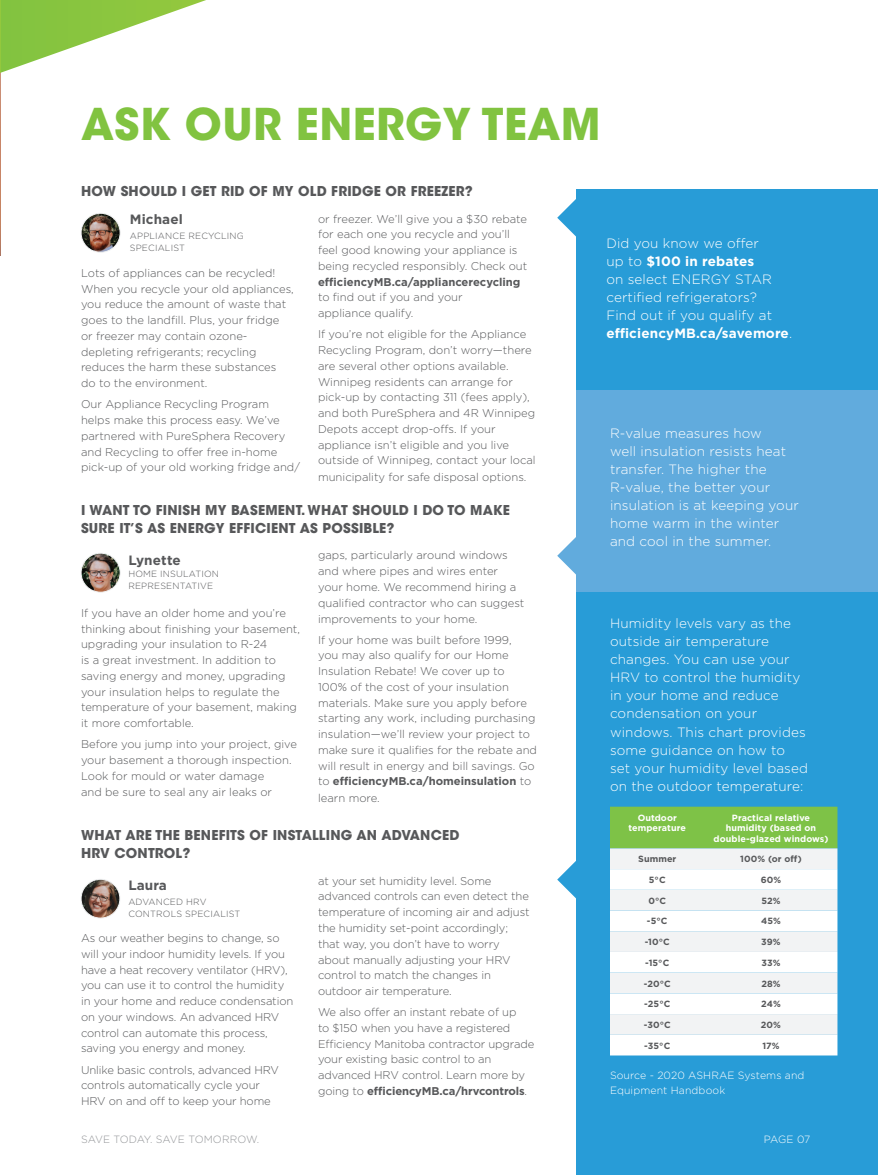
<style>
.page{position:relative;width:878px;height:1175px;background:#fff}
.page>*{position:absolute;margin:0;border:0;box-sizing:border-box;transform-origin:0 0}
.t1{font:700 43.5px "ITC Avant Garde Std";letter-spacing:.01em;color:#81c340}
.body{font:300 13.5px/18px "Gotham";letter-spacing:.01em;color:#fff}
.t2{font:700 13.5px/18px "ITC Avant Garde Std";letter-spacing:.015em;color:#57585a}
.body-2{font:700 13.5px "Gotham";letter-spacing:.01em;color:#57585a}
.body_smaller{font:300 11.25px/15.8px "Gotham";color:#57585a}
.body_smaller-2{font:300 10.5px/15px "Gotham";letter-spacing:.01em;color:#fff}
.t3{font:300 10.5px "Gotham";letter-spacing:-.005em;color:#939598}
.person_s_title{font:300 9px/12px "Gotham";letter-spacing:.02em;color:#57585a}
.body-3{font:700 9px "Gotham";letter-spacing:.01em;color:#57585a}
.body-4{font:700 9px/10.5px "Gotham";letter-spacing:.01em;color:#fff;text-align:center}
.s1{font-weight:700}
</style>
<div class="page">
<img style="left:0;top:73px;width:1px;height:183px">
<svg style="left:1px;top:0;width:205px;height:73px"></svg>
<hr style="left:0;top:0;width:1px;height:73px;background:#abcf3a">
<img style="left:81px;top:213px;width:39px;height:39px;border-radius:19px">
<div style="left:81px;top:213px;width:39px;height:39px;border:1px solid #f2f3f4;border-radius:50%"></div>
<img style="left:81px;top:553px;width:39px;height:39px;border-radius:19px">
<div style="left:81px;top:553px;width:39px;height:39px;border:1px solid #f2f3f4;border-radius:50%"></div>
<img style="left:81px;top:879px;width:39px;height:39px;border-radius:19px">
<div style="left:81px;top:879px;width:39px;height:39px;border:1px solid #f2f3f4;border-radius:50%"></div>
<div style="left:576px;top:189px;width:302px;height:202px;background:#289cd7"></div>
<div style="left:576px;top:592px;width:302px;height:582px;background:#289cd7"></div>
<div style="left:576px;top:391px;width:302px;height:201px;background:#61abdd"></div>
<div style="left:610px;top:806px;width:227px;height:42px;background:#7ec247"></div>
<div style="left:610px;top:848px;width:227px;height:21px;background:#f2f3f4"></div>
<svg style="left:610px;top:869px;width:227px;height:186px;background:#f7f8f9"></svg>
<svg style="left:557px;top:861px;width:19px;height:37px"></svg>
<svg style="left:557px;top:537px;width:19px;height:38px"></svg>
<svg style="left:557px;top:199px;width:19px;height:38px"></svg>
<h2 class="t1" style="left:81px;top:96px;width:521px">ASK OUR ENERGY TEAM</h2>
<h4 class="t2" style="left:81px;top:182px;width:393px">HOW SHOULD I GET RID OF MY OLD FRIDGE OR FREEZER?</h4>
<p class="body-2" style="left:130px;top:210px;width:55px">Michael</p>
<p class="person_s_title" style="left:130px;top:229px;width:115px">APPLIANCE RECYCLING<br>SPECIALIST</p>
<p class="body_smaller" style="left:81px;top:265px;width:214px">Lots of appliances can be recycled!<br>When you recycle your old appliances, you reduce the amount of waste that goes to the landfill. Plus, your fridge or freezer may contain ozone&shy;depleting refrigerants; recycling reduces the harm these substances do to the environment.</p>
<p class="body_smaller" style="left:81px;top:396px;width:220px">Our Appliance Recycling Program helps make this process easy. We’ve partnered with PureSphera Recovery and Recycling to offer free in-home pick-up of your old working fridge and/</p>
<p class="body_smaller" style="left:318px;top:210px;width:211px">or freezer. We’ll give you a $30 rebate for each one you recycle and you’ll feel good knowing your appliance is being recycled responsibly. Check out <span class="s1">efficiencyMB.ca/appliancerecycling </span>to find out if you and your<br>appliance qualify.</p>
<p class="body_smaller" style="left:318px;top:326px;width:219px">If you’re not eligible for the Appliance Recycling Program, don’t worry—there are several other options available.<br>Winnipeg residents can arrange for pick‑up by contacting 311 (fees apply), and both PureSphera and 4R Winnipeg Depots accept drop-offs. If your appliance isn’t eligible and you live outside of Winnipeg, contact your local municipality for safe disposal options.</p>
<h4 class="t2" style="left:81px;top:501px;width:430px">I WANT TO FINISH MY BASEMENT. WHAT SHOULD I DO TO MAKE<br>SURE IT’S AS ENERGY EFFICIENT AS POSSIBLE?</h4>
<p class="body_smaller" style="left:318px;top:547px;width:208px">gaps, particularly around windows and where pipes and wires enter your home. We recommend hiring a qualified contractor who can suggest improvements to your home.</p>
<p class="body_smaller" style="left:318px;top:631px;width:220px">If your home was built before 1999,<br>you may also qualify for our Home Insulation Rebate! We cover up to<br>100% of the cost of your insulation materials. Make sure you apply before starting any work, including purchasing insulation—we’ll review your project to make sure it qualifies for the rebate and will result in energy and bill savings. Go to <span class="s1">efficiencyMB.ca/homeinsulation</span> to learn more.</p>
<h4 class="t2" style="left:81px;top:826px;width:380px">WHAT ARE THE BENEFITS OF INSTALLING AN ADVANCED<br>HRV CONTROL?</h4>
<p class="body-2" style="left:128px;top:551px;width:54px">Lynette</p>
<p class="person_s_title" style="left:128px;top:568px;width:92px">HOME INSULATION<br>REPRESENTATIVE</p>
<p class="body_smaller" style="left:81px;top:604px;width:220px">If you have an older home and you’re thinking about finishing your basement, upgrading your insulation to R-24<br>is a great investment. In addition to saving energy and money, upgrading your insulation helps to regulate the temperature of your basement, making it more comfortable.</p>
<p class="body_smaller" style="left:81px;top:736px;width:217px">Before you jump into your project, give your basement a thorough inspection.<br>Look for mould or water damage<br>and be sure to seal any air leaks or</p>
<p class="body-2" style="left:128px;top:876px;width:40px">Laura</p>
<p class="person_s_title" style="left:128px;top:895px;width:113px">ADVANCED HRV<br>CONTROLS SPECIALIST</p>
<p class="body_smaller" style="left:81px;top:930px;width:214px">As our weather begins to change, so will your indoor humidity levels. If you have a heat recovery ventilator (HRV), you can use it to control the humidity in your home and reduce condensation on your windows. An advanced HRV control can automate this process, saving you energy and money.</p>
<p class="body_smaller" style="left:81px;top:1061px;width:199px">Unlike basic controls, advanced HRV controls automatically cycle your<br>HRV on and off to keep your home</p>
<p class="body_smaller" style="left:318px;top:872px;width:213px">at your set humidity level. Some advanced controls can even detect the temperature of incoming air and adjust the humidity set‑point accordingly; that way, you don’t have to worry about manually adjusting your HRV control to match the changes in outdoor air temperature.</p>
<p class="body_smaller" style="left:318px;top:1004px;width:218px">We also offer an instant rebate of up<br>to $150 when you have a registered Efficiency Manitoba contractor upgrade your existing basic control to an advanced HRV control. Learn more by going to <span class="s1">efficiencyMB.ca/hrvcontrols</span>.</p>
<p class="body" style="left:606px;top:233px;width:187px">Did you know we offer<br>up to <span class="s1">$100 in rebates<br></span>on select ENERGY STAR certified refrigerators?<br>Find out if you qualify at <span class="s1">efficiencyMB.ca/savemore</span>.</p>
<p class="body" style="left:610px;top:424px;width:190px">R-value measures how<br>well insulation resists heat transfer. The higher the<br>R-value, the better your insulation is at keeping your home warm in the winter and cool in the summer.</p>
<p class="body" style="left:610px;top:614px;width:199px">Humidity levels vary as the outside air temperature changes. You can use your<br>HRV to control the humidity in your home and reduce condensation on your windows. This chart provides some guidance on how to set your humidity level based on the outdoor temperature:</p>
<p class="body-4" style="left:628px;top:812px;width:59px">Outdoor temperature</p>
<p class="body-4" style="left:713px;top:812px;width:116px">Practical relative humidity (based on double-glazed windows)</p>
<p class="body-3" style="left:638px;top:853px;width:40px">Summer</p>
<p class="body-3" style="left:740px;top:853px;width:63px">100% (or off)</p>
<p class="body-3" style="left:649px;top:874px;width:18px">5°C</p>
<p class="body-3" style="left:760px;top:874px;width:22px">60%</p>
<p class="body-3" style="left:648px;top:894px;width:19px">0°C</p>
<p class="body-3" style="left:761px;top:894px;width:21px">52%</p>
<p class="body-3" style="left:647px;top:915px;width:22px">-5°C</p>
<p class="body-3" style="left:761px;top:915px;width:21px">45%</p>
<p class="body-3" style="left:644px;top:936px;width:27px">-10°C</p>
<p class="body-3" style="left:761px;top:936px;width:21px">39%</p>
<p class="body-3" style="left:645px;top:956px;width:26px">-15°C</p>
<p class="body-3" style="left:761px;top:956px;width:21px">33%</p>
<p class="body-3" style="left:643px;top:977px;width:29px">-20°C</p>
<p class="body-3" style="left:761px;top:977px;width:21px">28%</p>
<p class="body-3" style="left:644px;top:998px;width:28px">-25°C</p>
<p class="body-3" style="left:761px;top:998px;width:21px">24%</p>
<p class="body-3" style="left:643px;top:1018px;width:29px">-30°C</p>
<p class="body-3" style="left:761px;top:1018px;width:22px">20%</p>
<p class="body-3" style="left:644px;top:1039px;width:28px">-35°C</p>
<p class="body-3" style="left:762px;top:1039px;width:19px">17%</p>
<p class="body_smaller-2" style="left:610px;top:1067px;width:196px">Source - 2020 ASHRAE Systems and<br>Equipment Handbook</p>
<p class="t3" style="left:81px;top:1132px;width:179px">SAVE TODAY. SAVE TOMORROW.</p>
<p class="body_smaller-2" style="left:763px;top:1131px;width:48px">PAGE 07</p>
</div>
